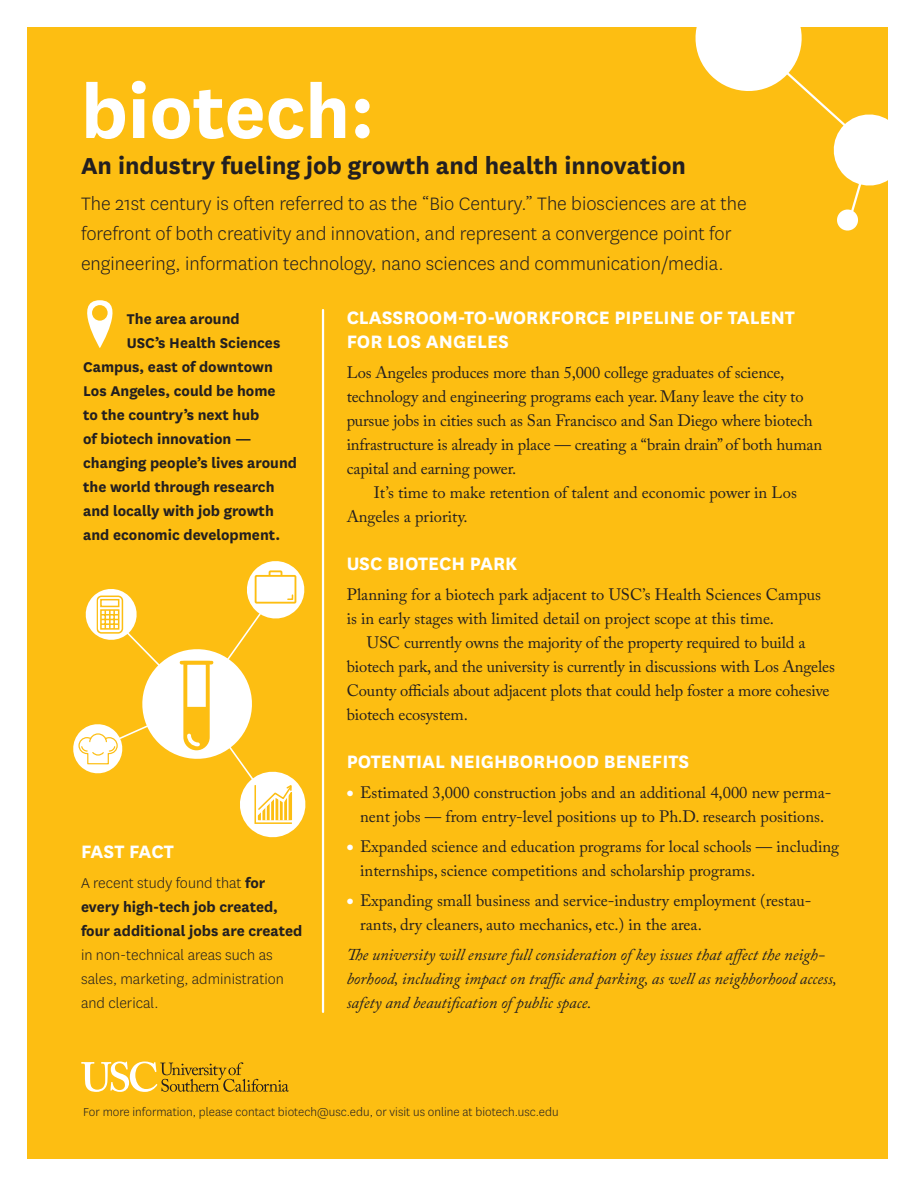
<style>
.page{position:relative;width:918px;height:1188px;background:#fff}
.page>*{position:absolute;margin:0;border:0;box-sizing:border-box;transform-origin:0 0}
.t1{font:700 84px "National";color:#fff}
.t2{font:700 27px "National";color:#231f20}
.t3{font:300 21px/30px "National";color:#231f20}
.t4{font:700 21px/24px "National";color:#fff}
.t5{font:16.5px/24px "Adobe Caslon Pro";color:#231f20}
.t6{font:700 16.5px/24px "National";color:#231f20}
.t7{font:italic 16.5px/24px "Adobe Caslon Pro";color:#231f20}
.t8{font:300 16.5px/24px "National";color:#231f20}
.t9{font:300 13.5px "National";color:#231f20}
.s1{font-family:"National";font-weight:900;color:#fff}
.s2{font-weight:300}
</style>
<div class="page">
<div style="left:27px;top:27px;width:861px;height:1131px;background:#fdbe12"></div>
<hr style="left:322px;top:310px;width:2px;height:702px;background:#fff">
<svg style="left:695px;top:27px;width:193px;height:204px"></svg>
<svg style="left:87px;top:300px;width:26px;height:48px"></svg>
<div style="left:93px;top:306px;width:14px;height:14px;background:#fdbe12;border-radius:50%"></div>
<div style="left:92px;top:305px;width:16px;height:16px;border:2px solid #fdbe12;border-radius:50%"></div>
<svg style="left:81px;top:1062px;width:208px;height:30px"></svg>
<svg style="left:73px;top:561px;width:233px;height:277px"></svg>
<h1 class="t1" style="left:81px;top:53px;width:295px">biotech:</h1>
<h2 class="t2" style="left:81px;top:147px;width:607px">An industry fueling job growth and health innovation</h2>
<p class="t3" style="left:81px;top:188px;width:667px">The 21st century is often referred to as the “Bio Century.” The biosciences are at the forefront of both creativity and innovation, and represent a convergence point for engineering, information technology, nano sciences and communication/media.</p>
<p class="t6" style="left:127px;top:306px;width:114px">The area around</p>
<p class="t6" style="left:127px;top:330px;width:155px">USC’s Health Sciences</p>
<p class="t6" style="left:83px;top:354px;width:191px">Campus, east of downtown</p>
<p class="t6" style="left:83px;top:378px;width:194px">Los Angeles, could be home</p>
<p class="t6" style="left:83px;top:402px;width:178px">to the country’s next hub</p>
<p class="t6" style="left:83px;top:426px;width:170px">of biotech innovation —</p>
<p class="t6" style="left:83px;top:450px;width:215px">changing people’s lives around</p>
<p class="t6" style="left:83px;top:474px;width:193px">the world through research</p>
<p class="t6" style="left:83px;top:498px;width:192px">and locally with job growth</p>
<p class="t6" style="left:83px;top:522px;width:199px">and economic development.</p>
<p class="t4" style="left:347px;top:304px;width:450px">CLASSROOM-TO-WORKFORCE PIPELINE OF TALENT<br>FOR LOS ANGELES</p>
<p class="t5" style="left:347px;top:360px;width:439px">Los Angeles produces more than 5,000 college graduates of science,</p>
<p class="t5" style="left:347px;top:384px;width:458px">technology and engineering programs each year. Many leave the city to</p>
<p class="t5" style="left:347px;top:408px;width:467px">pursue jobs in cities such as San Francisco and San Diego where biotech</p>
<p class="t5" style="left:347px;top:432px;width:477px">infrastructure is already in place — creating a “brain drain” of both human</p>
<p class="t5" style="left:347px;top:456px;width:171px">capital and earning power.</p>
<p class="t5" style="left:374px;top:480px;width:425px">It’s time to make retention of talent and economic power in Los</p>
<p class="t5" style="left:347px;top:504px;width:123px">Angeles a priority.</p>
<p class="t4" style="left:347px;top:550px;width:172px">USC BIOTECH PARK</p>
<p class="t5" style="left:347px;top:582px;width:476px">Planning for a biotech park adjacent to USC’s Health Sciences Campus is in early stages with limited detail on project scope at this time.</p>
<p class="t5" style="left:347px;top:630px;width:490px;text-indent:20px">USC currently owns the majority of the property required to build a biotech park, and the university is currently in discussions with Los Angeles County officials about adjacent plots that could help foster a more cohesive biotech ecosystem.</p>
<p class="t4" style="left:347px;top:748px;width:344px">POTENTIAL NEIGHBORHOOD BENEFITS</p>
<p class="t5" style="left:347px;top:780px;width:486px;text-align:center"><span class="s1">•</span> Estimated 3,000 construction jobs and an additional 4,000 new perma&shy;nent jobs — from entry-level positions up to Ph.D. research positions.</p>
<p class="t5" style="left:360px;top:834px;width:481px;text-indent:-13px"><span class="s1">•</span> Expanded science and education programs for local schools — including internships, science competitions and scholarship programs.</p>
<p class="t5" style="left:360px;top:888px;width:453px;text-indent:-13px"><span class="s1">•</span> Expanding small business and service-industry employment (restau&shy;rants, dry cleaners, auto mechanics, etc.) in the area.</p>
<p class="t7" style="left:347px;top:942px;width:492px">The university will ensure full consideration of key issues that affect the neigh&shy;borhood, including impact on traffic and parking, as well as neighborhood access, safety and beautification of public space.</p>
<p class="t4" style="left:81px;top:838px;width:94px">FAST FACT</p>
<p class="t6" style="left:81px;top:870px;width:223px"><span class="s2">A recent study found that</span> for every high-tech job created, four additional jobs are created</p>
<p class="t8" style="left:81px;top:942px;width:204px">in non-technical areas such as sales, marketing, administration and clerical.</p>
<p class="t9" style="left:83px;top:1103px;width:477px">For more information, please contact biotech@usc.edu, or visit us online at biotech.usc.edu</p>
</div>
